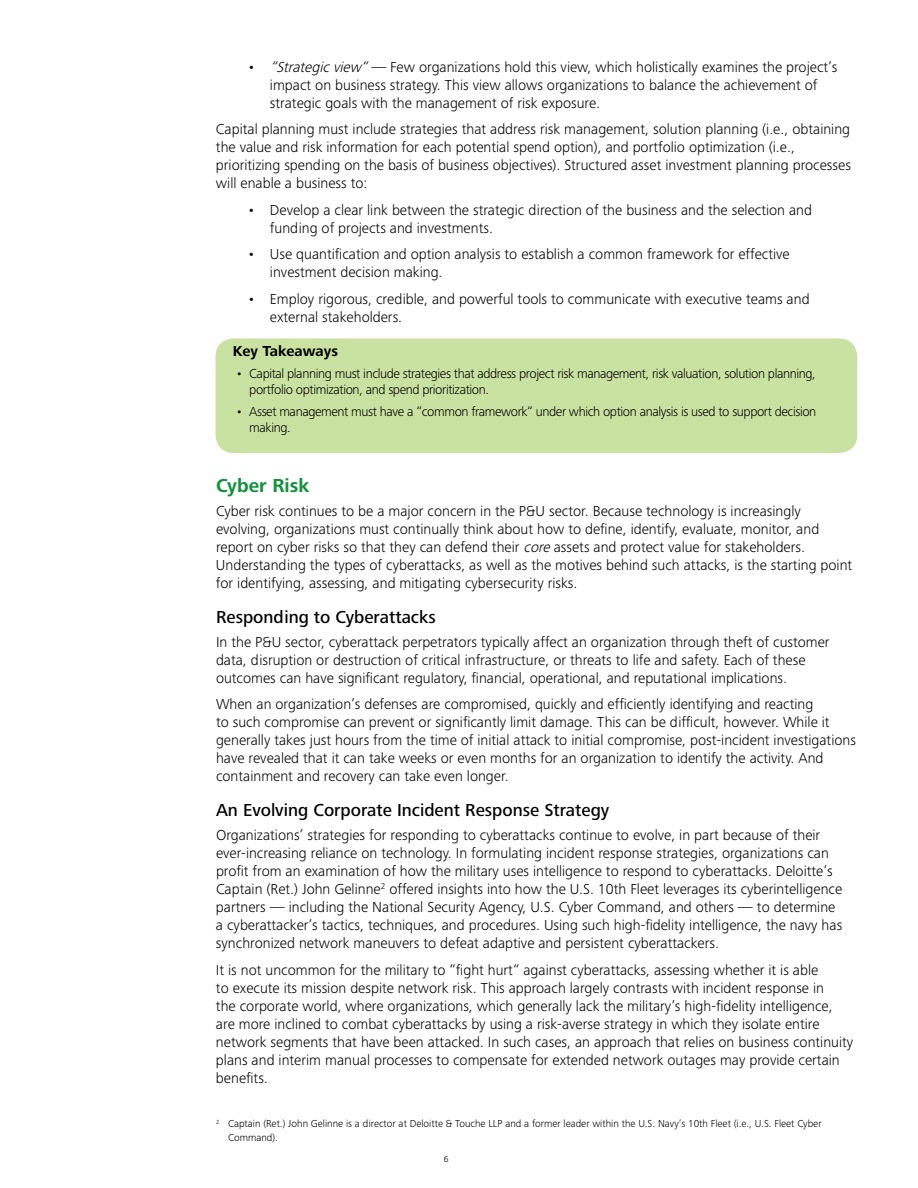
<style>
.page{position:relative;width:918px;height:1188px;background:#fff}
.page>*{position:absolute;margin:0;border:0;box-sizing:border-box;transform-origin:0 0}
.t1{font:700 19.5px "Frutiger Next Pro";color:#13913e}
.t2{font:500 18px "Frutiger Next Pro";color:#000}
.t3{font:300 15px/18px "Frutiger Next Pro";color:#000}
.t4{font:700 15px "Frutiger Next Pro";color:#000}
.t5{font:300 13.5px/16.2px "Frutiger Next Pro";letter-spacing:-.03em;color:#000}
.t6{font:300 10.5px/13.5px "Frutiger Next Pro";color:#000}
.t7{font:300 9px "Frutiger Next Pro";color:#000}
.s1{font-style:italic}
</style>
<div class="page">
<div style="left:216px;top:338px;width:641px;height:115px;background:#cae2a1;border-radius:18px"></div>
<p class="t3" style="left:270px;top:58px;width:569px;text-indent:-22px">• <span class="s1">“Strategicview“</span>— Few organizations hold this view, which holistically examines the project’s impact on business strategy. This view allows organizations to balance the achievement of strategic goals with the management of risk exposure.</p>
<p class="t3" style="left:216px;top:120px;width:636px">Capital planning must include strategies that address risk management, solution planning (i.e., obtaining the value and risk information for each potential spend option), and portfolio optimization (i.e., prioritizing spending on the basis of business objectives). Structured asset investment planning processes will enable a business to:</p>
<p class="t3" style="left:270px;top:201px;width:544px;text-indent:-22px">• Develop a clear link between the strategic direction of the business and the selection and funding of projects and investments.</p>
<p class="t3" style="left:270px;top:245px;width:521px;text-indent:-22px">• Use quantification and option analysis to establish a common framework for effective investment decision making.</p>
<p class="t3" style="left:270px;top:290px;width:541px;text-indent:-22px">• Employ rigorous, credible, and powerful tools to communicate with executive teams and external stakeholders.</p>
<p class="t4" style="left:233px;top:342px;width:107px">Key Takeaways</p>
<p class="t5" style="left:249px;top:366px;width:568px;text-indent:-14px">• Capital planning must include strategies that address project risk management, risk valuation, solution planning, portfolio optimization, and spend prioritization.</p>
<p class="t5" style="left:249px;top:403px;width:569px;text-indent:-14px">• Asset management must have a “common framework“ under which option analysis is used to support decision making.</p>
<h1 class="t1" style="left:216px;top:475px;width:95px">Cyber Risk</h1>
<p class="t3" style="left:216px;top:502px;width:638px">Cyber risk continues to be a major concern in the P&amp;U sector. Because technology is increasingly evolving, organizations must continually think about how to define, identify, evaluate, monitor, and report on cyber risks so that they can defend their <span class="s1">core</span>assets and protect value for stakeholders.<br>Understanding the types of cyberattacks, as well as the motives behind such attacks, is the starting point for identifying, assessing, and mitigating cybersecurity risks.</p>
<p class="t2" style="left:216px;top:607px;width:221px">Responding to Cyberattacks</p>
<p class="t3" style="left:216px;top:633px;width:615px">In the P&amp;U sector, cyberattack perpetrators typically affect an organization through theft of customer data, disruption or destruction of critical infrastructure, or threats to life and safety. Each of these outcomes can have significant regulatory, financial, operational, and reputational implications.</p>
<p class="t3" style="left:216px;top:695px;width:642px">When an organization’s defenses are compromised, quickly and efficiently identifying and reacting<br>to such compromise can prevent or significantly limit damage. This can be difficult, however. While it generally takes just hours from the time of initial attack to initial compromise, post-incident investigations have revealed that it can take weeks or even months for an organization to identify the activity. And containment and recovery can take even longer.</p>
<p class="t2" style="left:216px;top:800px;width:395px">An Evolving Corporate Incident Response Strategy</p>
<p class="t3" style="left:216px;top:826px;width:628px">Organizations’ strategies for responding to cyberattacks continue to evolve, in part because of their ever-increasing reliance on technology. In formulating incident response strategies, organizations can profit from an examination of how the military uses intelligence to respond to cyberattacks. Deloitte’s Captain (Ret.) John Gelinne<sup>2</sup> offered insights into how the U.S. 10th Fleet leverages its cyberintelligence partners — including the National Security Agency, U.S. Cyber Command, and others — to determine a cyberattacker’s tactics, techniques, and procedures. Using such high-fidelity intelligence, the navy has synchronized network maneuvers to defeat adaptive and persistent cyberattackers.</p>
<p class="t3" style="left:216px;top:961px;width:639px">It is not uncommon for the military to “fight hurt“ against cyberattacks, assessing whether it is able<br>to execute its mission despite network risk. This approach largely contrasts with incident response in<br>the corporate world, where organizations, which generally lack the military’s high-fidelity intelligence, are more inclined to combat cyberattacks by using a risk-averse strategy in which they isolate entire network segments that have been attacked. In such cases, an approach that relies on business continuity plans and interim manual processes to compensate for extended network outages may provide certain benefits.</p>
<p class="t6" style="left:228px;top:1117px;width:595px;text-indent:-12px"><sup>2</sup> Captain (Ret.) John Gelinne is a director at Deloitte &amp; Touche LLP and a former leader within the U.S. Navy’s 10th Fleet (i.e., U.S. Fleet Cyber<br>Command).</p>
<p class="t7" style="left:444px;top:1154px;width:6px">6</p>
</div>
